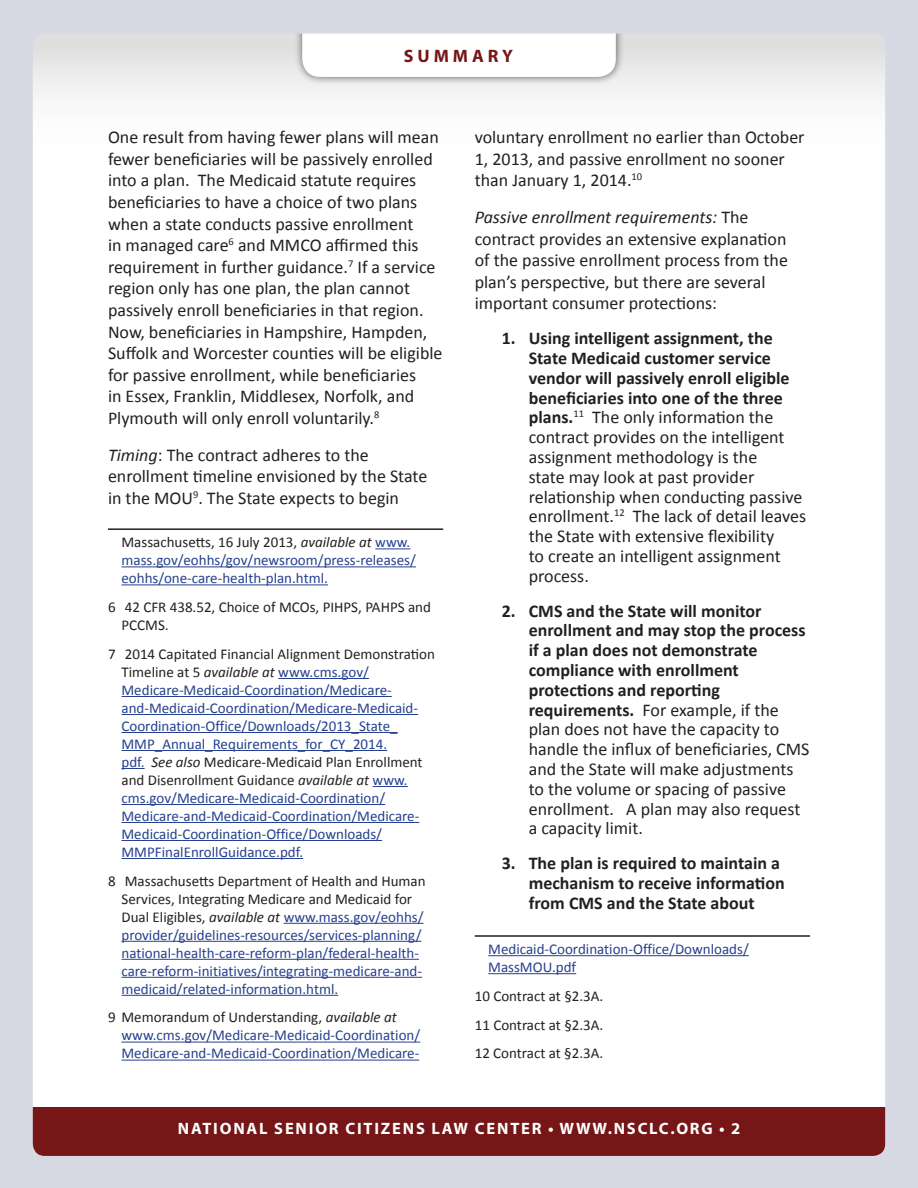
<style>
.page{position:relative;width:918px;height:1188px;background:#d7dae4}
.page>*{position:absolute;margin:0;border:0;box-sizing:border-box;transform-origin:0 0}
.List_Paragraph{font:18px/19.8px "Calibri";color:#231f20}
.footnote{font:18px/21.6px "Calibri";color:#231f20}
.List_Paragraph-2{font:700 18px/19.8px "Calibri";color:#231f20}
.t1{font:700 18px "Myriad Pro";letter-spacing:.22em;color:#761617}
.bottom_folio{font:700 16.5px "Myriad Pro";letter-spacing:.11em;color:#fff}
.footnote-2{font:15px/18px "Calibri";color:#25408f}
.footnote-3{font:15px/18px "Calibri";color:#231f20}
.List_Paragraph-3{font:15px/18px "Calibri";color:#25408f}
.s1{font-style:italic}
.s2{color:#231f20}
.s3{font-style:italic;color:#231f20}
.s4{font-weight:700}
</style>
<div class="page">
<div style="left:31px;top:32px;width:856px;height:1125px;background:#fff;border-radius:14px"></div>
<div style="left:31px;top:32px;width:856px;height:125px;background:linear-gradient(to bottom,#dededf,#fff)"></div>
<div style="left:31px;top:1107px;width:856px;height:50px;background:#761617"></div>
<div style="left:294px;top:32px;width:330px;height:53px;background:#231f20;opacity:.65"></div>
<svg style="left:302px;top:35px;width:314px;height:42px"></svg>
<hr style="left:108px;top:528px;width:335px;height:2px;background:#231f20">
<hr style="left:375px;top:548px;width:35px;height:1px;background:#25408f">
<hr style="left:122px;top:566px;width:294px;height:1px;background:#25408f">
<hr style="left:122px;top:584px;width:206px;height:1px;background:#25408f">
<hr style="left:278px;top:678px;width:91px;height:1px;background:#25408f">
<hr style="left:122px;top:696px;width:270px;height:1px;background:#25408f">
<hr style="left:122px;top:714px;width:296px;height:1px;background:#25408f">
<hr style="left:122px;top:732px;width:276px;height:1px;background:#25408f">
<hr style="left:122px;top:750px;width:265px;height:1px;background:#25408f">
<svg style="left:122px;top:768px;width:23px;height:1px"></svg>
<hr style="left:373px;top:786px;width:35px;height:1px;background:#25408f">
<hr style="left:122px;top:804px;width:263px;height:1px;background:#25408f">
<hr style="left:122px;top:822px;width:297px;height:1px;background:#25408f">
<hr style="left:122px;top:840px;width:260px;height:1px;background:#25408f">
<hr style="left:122px;top:858px;width:181px;height:1px;background:#25408f">
<hr style="left:284px;top:923px;width:140px;height:1px;background:#25408f">
<hr style="left:122px;top:941px;width:299px;height:1px;background:#25408f">
<hr style="left:122px;top:959px;width:297px;height:1px;background:#25408f">
<hr style="left:122px;top:977px;width:300px;height:1px;background:#25408f">
<hr style="left:122px;top:995px;width:216px;height:1px;background:#25408f">
<hr style="left:122px;top:1042px;width:298px;height:1px;background:#25408f">
<hr style="left:122px;top:1060px;width:297px;height:1px;background:#25408f">
<hr style="left:475px;top:935px;width:335px;height:2px;background:#231f20">
<hr style="left:488px;top:955px;width:261px;height:1px;background:#25408f">
<hr style="left:488px;top:973px;width:88px;height:1px;background:#25408f">
<p class="t1" style="left:404px;top:44px;width:111px">SUMMARY</p>
<p class="List_Paragraph" style="left:108px;top:125px;width:336px;line-height:21.6px">One result from having fewer plans will mean fewer beneficiaries will be passively enrolled into a plan. The Medicaid statute requires beneficiaries to have a choice of two plans when a state conducts passive enrollment<br>in managed care<sup>6</sup> and MMCO affirmed this requirement in further guidance.<sup>7</sup> If a service region only has one plan, the plan cannot passively enroll beneficiaries in that region.<br>Now, beneficiaries in Hampshire, Hampden, Suffolk and Worcester counties will be eligible for passive enrollment, while beneficiaries<br>in Essex, Franklin, Middlesex, Norfolk, and Plymouth will only enroll voluntarily.<sup>8</sup></p>
<p class="List_Paragraph" style="left:108px;top:443px;width:321px;line-height:21.6px"><span class="s1">Timing</span>: The contract adheres to the enrollment timeline envisioned by the State in the MOU<sup>9</sup>. The State expects to begin</p>
<p class="footnote-2" style="left:122px;top:533px;width:296px"><span class="s2">Massachusetts, 16 July 2013,</span> <span class="s3">available at</span> www. mass.gov/eohhs/gov/newsroom/press-releases/ eohhs/one-care-health-plan.html.</p>
<p class="footnote-3" style="left:122px;top:597px;width:311px;text-indent:-14px">6 42 CFR 438.52, Choice of MCOs, PIHPS, PAHPS and<br>PCCMS.</p>
<p class="footnote-2" style="left:122px;top:644px;width:315px;text-indent:-14px"><span class="s2">7 2014 Capitated Financial Alignment Demonstration Timeline at 5</span> <span class="s3">available at</span> www.cms.gov/ Medicare-Medicaid-Coordination/Medicare&shy;and-Medicaid-Coordination/Medicare-Medicaid-Coordination-Office/Downloads/2013_State_ MMP_Annual_Requirements_for_CY_2014.<br>pdf. <span class="s3">See also</span> <span class="s2">Medicare-Medicaid Plan Enrollment and Disenrollment Guidance</span> <span class="s3">available at</span> www. cms.gov/Medicare-Medicaid-Coordination/ Medicare-and-Medicaid-Coordination/Medicare-Medicaid-Coordination-Office/Downloads/ MMPFinalEnrollGuidance.pdf.</p>
<p class="footnote-2" style="left:122px;top:871px;width:306px;text-indent:-14px"><span class="s2">8 Massachusetts Department of Health and Human Services, Integrating Medicare and Medicaid for Dual Eligibles,</span> <span class="s3">available at</span> www.mass.gov/eohhs/ provider/guidelines-resources/services-planning/ national-health-care-reform-plan/federal-health&shy;care-reform-initiatives/integrating-medicare-and&shy;medicaid/related-information.html.</p>
<p class="footnote-2" style="left:122px;top:1008px;width:300px;text-indent:-14px"><span class="s2">9 Memorandum of Understanding,</span> <span class="s3">available at </span>www.cms.gov/Medicare-Medicaid-Coordination/<br>Medicare-and-Medicaid-Coordination/Medicare-</p>
<p class="footnote" style="left:475px;top:125px;width:331px">voluntary enrollment no earlier than October<br>1, 2013, and passive enrollment no sooner than January 1, 2014.<sup>10</sup></p>
<p class="List_Paragraph" style="left:475px;top:205px;width:315px;line-height:21.6px"><span class="s1">Passive enrollment requirements:</span> The contract provides an extensive explanation of the passive enrollment process from the plan’s perspective, but there are several important consumer protections:</p>
<p class="List_Paragraph" style="left:529px;top:327px;width:279px;text-indent:-27px"><span class="s4">1. Using intelligent assignment, the State Medicaid customer service vendor will passively enroll eligible beneficiaries into one of the three plans.</span><sup>11</sup> The only information the contract provides on the intelligent assignment methodology is the<br>state may look at past provider relationship when conducting passive enrollment.<sup>12</sup> The lack of detail leaves the State with extensive flexibility<br>to create an intelligent assignment process.</p>
<p class="List_Paragraph" style="left:529px;top:600px;width:282px;text-indent:-27px"><span class="s4">2. CMS and the State will monitor enrollment and may stop the process if a plan does not demonstrate compliance with enrollment protections and reporting requirements.</span> For example, if the plan does not have the capacity to handle the influx of beneficiaries, CMS and the State will make adjustments to the volume or spacing of passive enrollment. A plan may also request a capacity limit.</p>
<p class="List_Paragraph-2" style="left:529px;top:852px;width:258px;text-indent:-27px">3. The plan is required to maintain a mechanism to receive information from CMS and the State about</p>
<p class="List_Paragraph-3" style="left:488px;top:939px;width:262px">Medicaid-Coordination-Office/Downloads/<br>MassMOU.pdf</p>
<p class="footnote-3" style="left:475px;top:986px;width:130px">10 Contract at §2.3A.</p>
<p class="footnote-3" style="left:475px;top:1015px;width:130px">11 Contract at §2.3A.</p>
<p class="footnote-3" style="left:475px;top:1044px;width:130px">12 Contract at §2.3A.</p>
<p class="bottom_folio" style="left:178px;top:1118px;width:564px">NATIONAL SENIOR CITIZENS LAW CENTER • WWW.NSCLC.ORG • 2</p>
</div>
